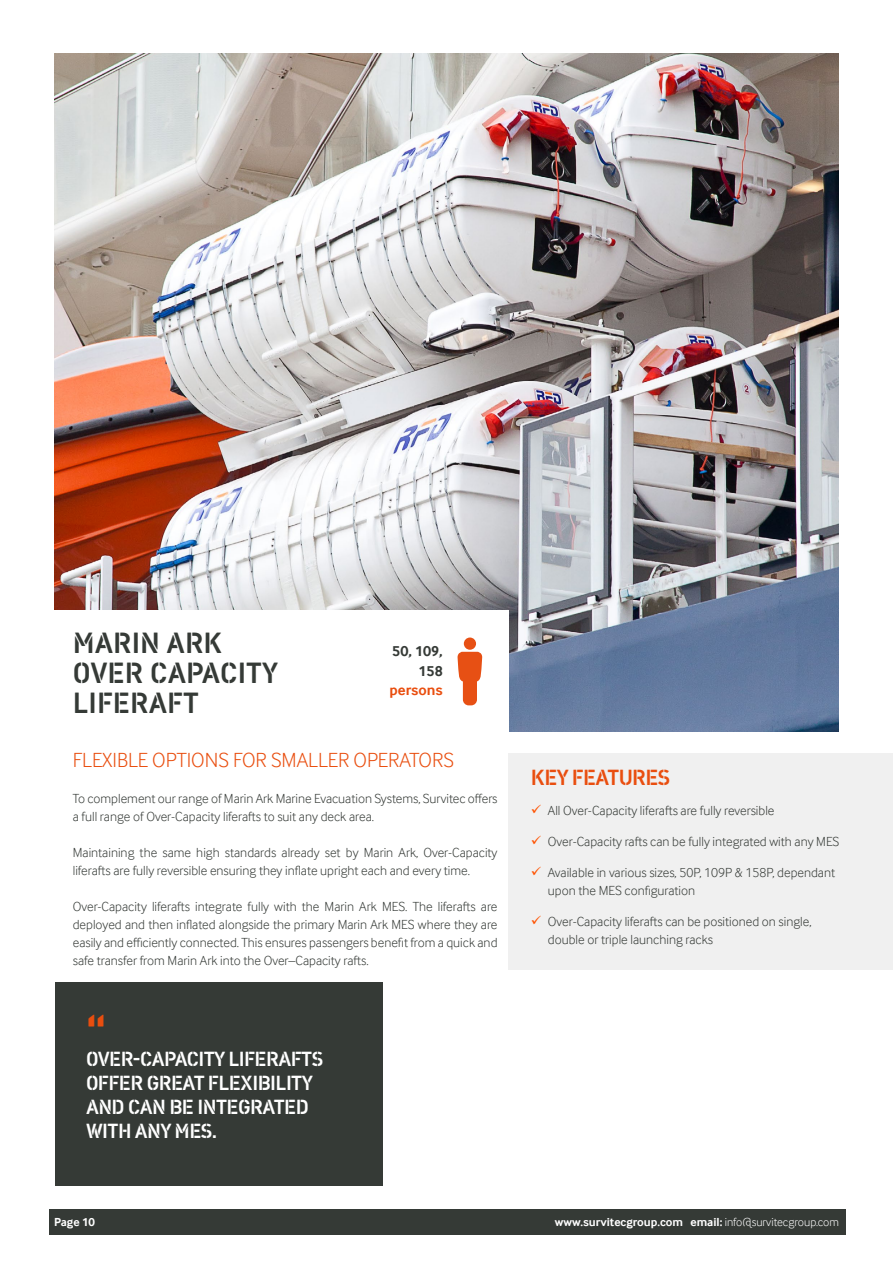
<style>
.page{position:relative;width:893px;height:1263px;background:#fff}
.page>*{position:absolute;margin:0;border:0;box-sizing:border-box;transform-origin:0 0}
.t1{font:48px "Vtg Stencil DIN";color:#e94e0f}
.t2{font:30px/30px "Vtg Stencil DIN";color:#353a36}
.t3{font:22.5px "Vtg Stencil DIN";letter-spacing:-.03em;color:#e94e0f}
.t4{font:21px/24px "Vtg Stencil DIN";letter-spacing:-.03em;color:#fff}
.t5{font:300 21px "Inter Face";color:#e94e0f}
.t6{font:700 15px/19.5px "Inter Face";color:#353a36;text-align:right}
.t7{font:700 15px "Inter Face";color:#e94e0f}
.t8{font:300 13.5px/18px "Inter Face";color:#353a36}
.t9{font:700 12px "Inter Face";color:#fff}
.s1{color:#ff5200}
.s2{font-weight:300}
</style>
<div class="page">
<div style="left:49px;top:1209px;width:796px;height:25px;background:#353a36"></div>
<div style="left:509px;top:753px;width:384px;height:217px;background:#f0f0f0"></div>
<div style="left:56px;top:982px;width:327px;height:204px;background:#353a36"></div>
<img style="left:54px;top:54px;width:785px;height:678px">
<div style="left:54px;top:611px;width:455px;height:121px;background:#fff"></div>
<div style="left:464px;top:637px;width:12px;height:13px;background:#e75014;border-radius:50%"></div>
<svg style="left:458px;top:652px;width:24px;height:53px"></svg>
<h2 class="t2" style="left:73px;top:628px;width:207px">MARIN ARK<br>OVER CAPACITY<br>LIFERAFT</h2>
<p class="t6" style="left:392px;top:643px;width:52px">50, 109,<br>158</p>
<p class="t7" style="left:390px;top:682px;width:55px">persons</p>
<h3 class="t5" style="left:73px;top:748px;width:383px">FLEXIBLE OPTIONS FOR SMALLER OPERATORS</h3>
<p class="t8" style="left:73px;top:791px;width:426px">To complement our range of Marin Ark Marine Evacuation Systems, Survitec offers a full range of Over-Capacity liferafts to suit any deck area.</p>
<p class="t8" style="left:73px;top:845px;width:426px">Maintaining the same high standards already set by Marin Ark, Over-Capacity liferafts are fully reversible ensuring they inflate upright each and every time.</p>
<p class="t8" style="left:73px;top:899px;width:426px;text-align:justify">Over-Capacity liferafts integrate fully with the Marin Ark MES. The liferafts are deployed and then inflated alongside the primary Marin Ark MES where they are easily and efficiently connected. This ensures passengers benefit from a quick and safe transfer from Marin Ark into the Over–Capacity rafts.</p>
<h1 class="t1" style="left:86px;top:1003px;width:22px">“</h1>
<h3 class="t4" style="left:86px;top:1047px;width:239px">OVER-CAPACITY LIFERAFTS<br>OFFER GREAT FLEXIBILITY<br>AND CAN BE INTEGRATED<br>WITH ANY MES.</h3>
<h3 class="t3" style="left:531px;top:764px;width:141px">KEY FEATURES</h3>
<p class="t8" style="left:531px;top:803px;width:245px"><span class="s1">✓</span> All Over-Capacity liferafts are fully reversible</p>
<p class="t8" style="left:531px;top:834px;width:310px"><span class="s1">✓</span> Over-Capacity rafts can be fully integrated with any MES</p>
<p class="t8" style="left:548px;top:864px;width:289px;text-indent:-17px"><span class="s1">✓</span> Available in various sizes, 50P, 109P &amp; 158P, dependant upon the MES configuration</p>
<p class="t8" style="left:548px;top:913px;width:265px;text-indent:-17px"><span class="s1">✓</span> Over-Capacity liferafts can be positioned on single, double or triple launching racks</p>
<p class="t9" style="left:54px;top:1214px;width:43px">Page 10</p>
<p class="t9" style="left:555px;top:1214px;width:285px">www.survitecgroup.com email: <span class="s2">info@survitecgroup.com</span></p>
</div>
